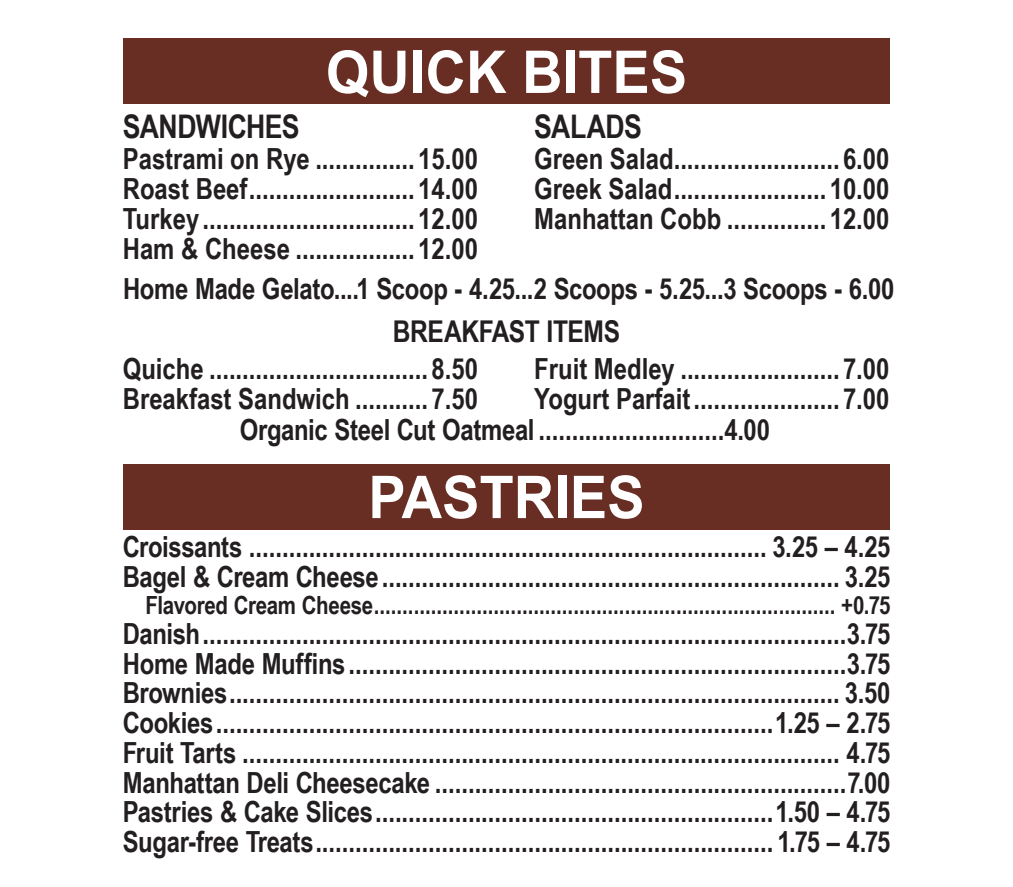
<style>
.page{position:relative;width:1013px;height:887px;background:#fff}
.page>*{position:absolute;margin:0;border:0;box-sizing:border-box;transform-origin:0 0}
.t1{font:700 59px "Arial";color:#fff;scale:.95 1}
.t2{font:700 32.5px "Arial Narrow";letter-spacing:-.015em;color:#231f20}
.t3{font:700 30px "Arial Narrow";letter-spacing:-.015em;color:#231f20}
.t4{font:700 29.1px/30px "Arial Narrow";letter-spacing:-.01em;color:#231f20}
.t5{font:700 25px "Arial Narrow";letter-spacing:-.01em;color:#231f20}
</style>
<div class="page">
<div style="left:123px;top:38px;width:766px;height:66px;background:#682e24"></div>
<div style="left:123px;top:464px;width:766px;height:65px;background:#682e24"></div>
<p class="t1" style="left:326px;top:33px;width:382px">QUICK BITES</p>
<p class="t2" style="left:123px;top:102px;width:178px">SANDWICHES</p>
<p class="t4" style="left:123px;top:142px;width:356px">Pastrami on Rye ............... 15.00</p>
<p class="t4" style="left:123px;top:172px;width:356px">Roast Beef......................... 14.00</p>
<p class="t4" style="left:123px;top:202px;width:356px">Turkey................................ 12.00</p>
<p class="t4" style="left:123px;top:232px;width:356px">Ham &amp; Cheese .................. 12.00</p>
<p class="t2" style="left:534px;top:102px;width:109px">SALADS</p>
<p class="t4" style="left:534px;top:142px;width:356px">Green Salad......................... 6.00</p>
<p class="t4" style="left:534px;top:172px;width:356px">Greek Salad....................... 10.00<br>Manhattan Cobb ............... 12.00</p>
<p class="t4" style="left:123px;top:272px;width:773px">Home Made Gelato....1 Scoop - 4.25...2 Scoops - 5.25...3 Scoops - 6.00</p>
<p class="t3" style="left:393px;top:308px;width:229px">BREAKFAST ITEMS</p>
<p class="t4" style="left:123px;top:352px;width:356px">Quiche ................................. 8.50</p>
<p class="t4" style="left:123px;top:382px;width:356px">Breakfast Sandwich ........... 7.50</p>
<p class="t4" style="left:534px;top:352px;width:356px">Fruit Medley ........................ 7.00</p>
<p class="t4" style="left:534px;top:382px;width:356px">Yogurt Parfait...................... 7.00</p>
<p class="t4" style="left:240px;top:413px;width:532px">Organic Steel Cut Oatmeal ............................4.00</p>
<p class="t1" style="left:368px;top:458px;width:292px">PASTRIES</p>
<p class="t4" style="left:123px;top:530px;width:769px">Croissants .............................................................................. 3.25 – 4.25</p>
<p class="t4" style="left:123px;top:560px;width:769px">Bagel &amp; Cream Cheese..................................................................... 3.25</p>
<p class="t5" style="left:146px;top:586px;width:746px">Flavored Cream Cheese................................................................................. +0.75</p>
<p class="t4" style="left:123px;top:617px;width:769px">Danish.................................................................................................3.75</p>
<p class="t4" style="left:123px;top:647px;width:769px">Home Made Muffins...........................................................................3.75</p>
<p class="t4" style="left:123px;top:676px;width:769px">Brownies............................................................................................ 3.50</p>
<p class="t4" style="left:123px;top:706px;width:769px">Cookies....................................................................................1.25 – 2.75</p>
<p class="t4" style="left:123px;top:736px;width:769px">Fruit Tarts .......................................................................................... 4.75</p>
<p class="t4" style="left:123px;top:766px;width:769px">Manhattan Deli Cheesecake ..............................................................7.00</p>
<p class="t4" style="left:123px;top:795px;width:769px">Pastries &amp; Cake Slices............................................................1.50 – 4.75</p>
<p class="t4" style="left:123px;top:825px;width:769px">Sugar-free Treats..................................................................... 1.75 – 4.75</p>
</div>
